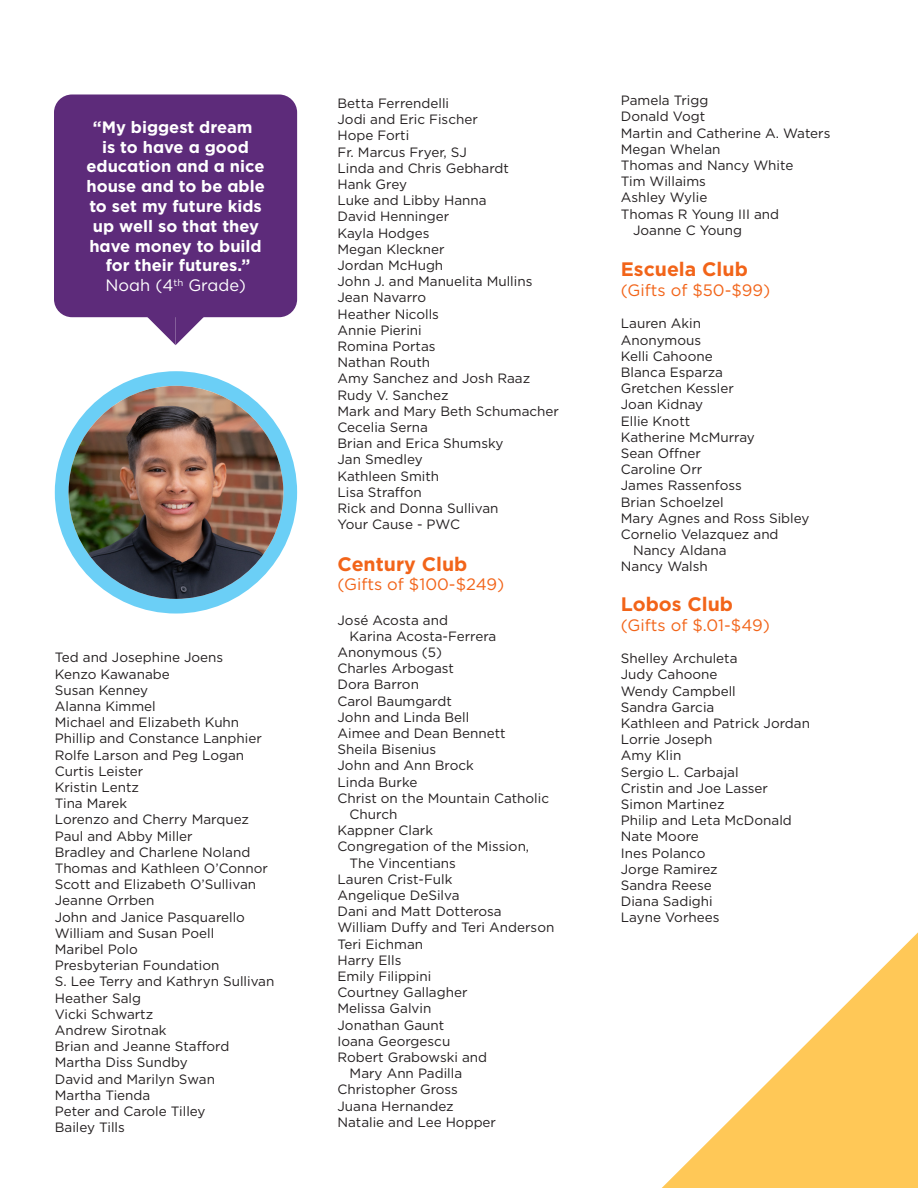
<style>
.page{position:relative;width:918px;height:1188px;background:#fff}
.page>*{position:absolute;margin:0;border:0;box-sizing:border-box;transform-origin:0 0}
.t1{font:700 19.5px "Gotham";color:#f26419}
.t2{font:700 16.5px/19.8px "Gotham";color:#fff;text-align:center}
.t3{font:16.5px "Gotham";color:#f26419}
.t4{font:16.5px "Gotham";color:#fff}
.t5{font:13.5px "Gotham";color:#231f20}
</style>
<div class="page">
<svg style="left:122px;top:317px;width:108px;height:28px"></svg>
<div style="left:54px;top:94px;width:243px;height:223px;background:#5d2b7a;border-radius:18px"></div>
<div style="left:55px;top:371px;width:242px;height:243px;background:#6bcff6;border-radius:50%"></div>
<img style="left:69px;top:386px;width:214px;height:213px">
<svg style="left:662px;top:932px;width:256px;height:256px"></svg>
<p class="t2" style="left:93px;top:117px;width:161px">“My biggest dream</p>
<p class="t2" style="left:86px;top:137px;width:180px">is to have a good education and a nice house and to be able to set my future kids up well so that they have money to build for their futures.”</p>
<p class="t4" style="left:106px;top:275px;width:142px">Noah (4<sup>th</sup> Grade)</p>
<p class="t5" style="left:55px;top:649px;width:170px">Ted and Josephine Joens</p>
<p class="t5" style="left:55px;top:665px;width:117px">Kenzo Kawanabe</p>
<p class="t5" style="left:55px;top:681px;width:95px">Susan Kenney</p>
<p class="t5" style="left:55px;top:698px;width:103px">Alanna Kimmel</p>
<p class="t5" style="left:55px;top:714px;width:186px">Michael and Elizabeth Kuhn</p>
<p class="t5" style="left:55px;top:730px;width:209px">Phillip and Constance Lanphier</p>
<p class="t5" style="left:55px;top:746px;width:191px">Rolfe Larson and Peg Logan</p>
<p class="t5" style="left:55px;top:762px;width:90px">Curtis Leister</p>
<p class="t5" style="left:55px;top:779px;width:86px">Kristin Lentz</p>
<p class="t5" style="left:55px;top:795px;width:74px">Tina Marek</p>
<p class="t5" style="left:55px;top:811px;width:196px">Lorenzo and Cherry Marquez</p>
<p class="t5" style="left:55px;top:827px;width:139px">Paul and Abby Miller</p>
<p class="t5" style="left:55px;top:843px;width:197px">Bradley and Charlene Noland</p>
<p class="t5" style="left:55px;top:860px;width:215px">Thomas and Kathleen O’Connor</p>
<p class="t5" style="left:55px;top:876px;width:203px">Scott and Elizabeth O’Sullivan</p>
<p class="t5" style="left:55px;top:892px;width:101px">Jeanne Orrben</p>
<p class="t5" style="left:55px;top:908px;width:192px">John and Janice Pasquarello</p>
<p class="t5" style="left:55px;top:924px;width:161px">William and Susan Poell</p>
<p class="t5" style="left:55px;top:941px;width:85px">Maribel Polo</p>
<p class="t5" style="left:55px;top:957px;width:166px">Presbyterian Foundation</p>
<p class="t5" style="left:55px;top:973px;width:221px">S. Lee Terry and Kathryn Sullivan</p>
<p class="t5" style="left:55px;top:989px;width:88px">Heather Salg</p>
<p class="t5" style="left:55px;top:1005px;width:100px">Vicki Schwartz</p>
<p class="t5" style="left:55px;top:1022px;width:113px">Andrew Sirotnak</p>
<p class="t5" style="left:55px;top:1038px;width:176px">Brian and Jeanne Stafford</p>
<p class="t5" style="left:55px;top:1054px;width:134px">Martha Diss Sundby</p>
<p class="t5" style="left:55px;top:1070px;width:162px">David and Marilyn Swan</p>
<p class="t5" style="left:55px;top:1086px;width:97px">Martha Tienda</p>
<p class="t5" style="left:55px;top:1103px;width:152px">Peter and Carole Tilley</p>
<p class="t5" style="left:55px;top:1119px;width:72px">Bailey Tills</p>
<p class="t5" style="left:338px;top:95px;width:113px">Betta Ferrendelli</p>
<p class="t5" style="left:338px;top:111px;width:142px">Jodi and Eric Fischer</p>
<p class="t5" style="left:338px;top:127px;width:73px">Hope Forti</p>
<p class="t5" style="left:338px;top:143px;width:131px">Fr. Marcus Fryer, SJ</p>
<p class="t5" style="left:338px;top:159px;width:173px">Linda and Chris Gebhardt</p>
<p class="t5" style="left:338px;top:176px;width:71px">Hank Grey</p>
<p class="t5" style="left:338px;top:192px;width:151px">Luke and Libby Hanna</p>
<p class="t5" style="left:338px;top:208px;width:113px">David Henninger</p>
<p class="t5" style="left:338px;top:224px;width:94px">Kayla Hodges</p>
<p class="t5" style="left:338px;top:240px;width:109px">Megan Kleckner</p>
<p class="t5" style="left:338px;top:257px;width:107px">Jordan McHugh</p>
<p class="t5" style="left:338px;top:273px;width:196px">John J. and Manuelita Mullins</p>
<p class="t5" style="left:338px;top:289px;width:90px">Jean Navarro</p>
<p class="t5" style="left:338px;top:305px;width:103px">Heather Nicolls</p>
<p class="t5" style="left:338px;top:321px;width:86px">Annie Pierini</p>
<p class="t5" style="left:338px;top:338px;width:100px">Romina Portas</p>
<p class="t5" style="left:338px;top:354px;width:94px">Nathan Routh</p>
<p class="t5" style="left:338px;top:370px;width:194px">Amy Sanchez and Josh Raaz</p>
<p class="t5" style="left:338px;top:386px;width:113px">Rudy V. Sanchez</p>
<p class="t5" style="left:338px;top:402px;width:223px">Mark and Mary Beth Schumacher</p>
<p class="t5" style="left:338px;top:419px;width:92px">Cecelia Serna</p>
<p class="t5" style="left:338px;top:435px;width:168px">Brian and Erica Shumsky</p>
<p class="t5" style="left:338px;top:451px;width:87px">Jan Smedley</p>
<p class="t5" style="left:338px;top:467px;width:103px">Kathleen Smith</p>
<p class="t5" style="left:338px;top:483px;width:86px">Lisa Straffon</p>
<p class="t5" style="left:338px;top:500px;width:162px">Rick and Donna Sullivan</p>
<p class="t5" style="left:338px;top:516px;width:124px">Your Cause - PWC</p>
<p class="t1" style="left:338px;top:551px;width:131px">Century Club</p>
<p class="t3" style="left:338px;top:574px;width:168px">(Gifts of $100-$249)</p>
<p class="t5" style="left:338px;top:611px;width:112px">José Acosta and</p>
<p class="t5" style="left:350px;top:627px;width:148px">Karina Acosta-Ferrera</p>
<p class="t5" style="left:338px;top:644px;width:106px">Anonymous (5)</p>
<p class="t5" style="left:338px;top:660px;width:118px">Charles Arbogast</p>
<p class="t5" style="left:338px;top:676px;width:83px">Dora Barron</p>
<p class="t5" style="left:338px;top:692px;width:116px">Carol Baumgardt</p>
<p class="t5" style="left:338px;top:708px;width:133px">John and Linda Bell</p>
<p class="t5" style="left:338px;top:725px;width:170px">Aimee and Dean Bennett</p>
<p class="t5" style="left:338px;top:741px;width:100px">Sheila Bisenius</p>
<p class="t5" style="left:338px;top:757px;width:138px">John and Ann Brock</p>
<p class="t5" style="left:338px;top:773px;width:81px">Linda Burke</p>
<p class="t5" style="left:338px;top:789px;width:213px">Christ on the Mountain Catholic</p>
<p class="t5" style="left:350px;top:806px;width:49px">Church</p>
<p class="t5" style="left:338px;top:822px;width:97px">Kappner Clark</p>
<p class="t5" style="left:338px;top:838px;width:193px">Congregation of the Mission,</p>
<p class="t5" style="left:350px;top:854px;width:108px">The Vincentians</p>
<p class="t5" style="left:338px;top:870px;width:116px">Lauren Crist-Fulk</p>
<p class="t5" style="left:338px;top:887px;width:124px">Angelique DeSilva</p>
<p class="t5" style="left:338px;top:903px;width:166px">Dani and Matt Dotterosa</p>
<p class="t5" style="left:338px;top:919px;width:218px">William Duffy and Teri Anderson</p>
<p class="t5" style="left:338px;top:935px;width:87px">Teri Eichman</p>
<p class="t5" style="left:338px;top:951px;width:65px">Harry Ells</p>
<p class="t5" style="left:338px;top:968px;width:95px">Emily Filippini</p>
<p class="t5" style="left:338px;top:984px;width:131px">Courtney Gallagher</p>
<p class="t5" style="left:338px;top:1000px;width:95px">Melissa Galvin</p>
<p class="t5" style="left:338px;top:1016px;width:108px">Jonathan Gaunt</p>
<p class="t5" style="left:338px;top:1032px;width:114px">Ioana Georgescu</p>
<p class="t5" style="left:338px;top:1049px;width:151px">Robert Grabowski and</p>
<p class="t5" style="left:350px;top:1065px;width:114px">Mary Ann Padilla</p>
<p class="t5" style="left:338px;top:1081px;width:122px">Christopher Gross</p>
<p class="t5" style="left:338px;top:1097px;width:118px">Juana Hernandez</p>
<p class="t5" style="left:338px;top:1113px;width:160px">Natalie and Lee Hopper</p>
<p class="t5" style="left:621px;top:92px;width:89px">Pamela Trigg</p>
<p class="t5" style="left:621px;top:108px;width:86px">Donald Vogt</p>
<p class="t5" style="left:621px;top:124px;width:211px">Martin and Catherine A. Waters</p>
<p class="t5" style="left:621px;top:140px;width:101px">Megan Whelan</p>
<p class="t5" style="left:621px;top:157px;width:174px">Thomas and Nancy White</p>
<p class="t5" style="left:621px;top:173px;width:87px">Tim Willaims</p>
<p class="t5" style="left:621px;top:189px;width:88px">Ashley Wylie</p>
<p class="t5" style="left:621px;top:205px;width:160px">Thomas R Young III and</p>
<p class="t5" style="left:633px;top:221px;width:111px">Joanne C Young</p>
<p class="t1" style="left:621px;top:256px;width:128px">Escuela Club</p>
<p class="t3" style="left:621px;top:280px;width:151px">(Gifts of $50-$99)</p>
<p class="t5" style="left:621px;top:315px;width:82px">Lauren Akin</p>
<p class="t5" style="left:621px;top:331px;width:82px">Anonymous</p>
<p class="t5" style="left:621px;top:347px;width:93px">Kelli Cahoone</p>
<p class="t5" style="left:621px;top:364px;width:104px">Blanca Esparza</p>
<p class="t5" style="left:621px;top:380px;width:114px">Gretchen Kessler</p>
<p class="t5" style="left:621px;top:396px;width:84px">Joan Kidnay</p>
<p class="t5" style="left:621px;top:412px;width:71px">Ellie Knott</p>
<p class="t5" style="left:621px;top:428px;width:136px">Katherine McMurray</p>
<p class="t5" style="left:621px;top:445px;width:81px">Sean Offner</p>
<p class="t5" style="left:621px;top:461px;width:83px">Caroline Orr</p>
<p class="t5" style="left:621px;top:477px;width:122px">James Rassenfoss</p>
<p class="t5" style="left:621px;top:493px;width:104px">Brian Schoelzel</p>
<p class="t5" style="left:621px;top:509px;width:190px">Mary Agnes and Ross Sibley</p>
<p class="t5" style="left:621px;top:526px;width:159px">Cornelio Velazquez and</p>
<p class="t5" style="left:633px;top:542px;width:95px">Nancy Aldana</p>
<p class="t5" style="left:621px;top:558px;width:88px">Nancy Walsh</p>
<p class="t1" style="left:621px;top:591px;width:114px">Lobos Club</p>
<p class="t3" style="left:621px;top:614px;width:151px">(Gifts of $.01-$49)</p>
<p class="t5" style="left:621px;top:650px;width:118px">Shelley Archuleta</p>
<p class="t5" style="left:621px;top:666px;width:98px">Judy Cahoone</p>
<p class="t5" style="left:621px;top:682px;width:117px">Wendy Campbell</p>
<p class="t5" style="left:621px;top:698px;width:95px">Sandra Garcia</p>
<p class="t5" style="left:621px;top:715px;width:191px">Kathleen and Patrick Jordan</p>
<p class="t5" style="left:621px;top:731px;width:93px">Lorrie Joseph</p>
<p class="t5" style="left:621px;top:747px;width:62px">Amy Klin</p>
<p class="t5" style="left:621px;top:763px;width:119px">Sergio L. Carbajal</p>
<p class="t5" style="left:621px;top:779px;width:149px">Cristin and Joe Lasser</p>
<p class="t5" style="left:621px;top:796px;width:105px">Simon Martinez</p>
<p class="t5" style="left:621px;top:812px;width:173px">Philip and Leta McDonald</p>
<p class="t5" style="left:621px;top:828px;width:80px">Nate Moore</p>
<p class="t5" style="left:621px;top:844px;width:86px">Ines Polanco</p>
<p class="t5" style="left:621px;top:860px;width:98px">Jorge Ramirez</p>
<p class="t5" style="left:621px;top:877px;width:93px">Sandra Reese</p>
<p class="t5" style="left:621px;top:893px;width:93px">Diana Sadighi</p>
<p class="t5" style="left:621px;top:909px;width:100px">Layne Vorhees</p>
</div>
